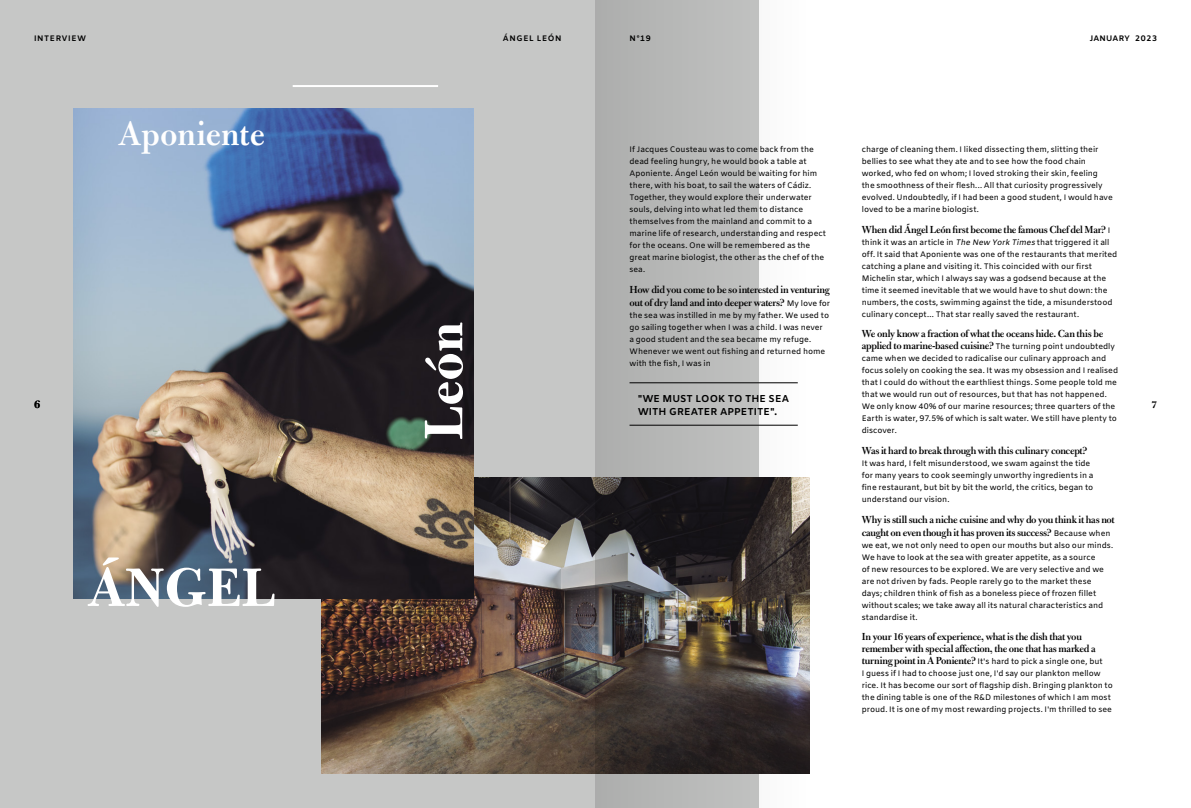
<style>
.page{position:relative;width:1191px;height:808px;background:#fff}
.page>*{position:absolute;margin:0;border:0;box-sizing:border-box;transform-origin:0 0}
.t1{font:700 58px "Bulmer MT Std";color:#fff}
.t2{font:600 36px "Bulmer MT Std";letter-spacing:.015em;color:#fff}
.t3{font:700 12px "Bulmer MT Std";color:#000}
.t4{font:600 11px/13.2px "Bulmer MT Std";letter-spacing:-.02em;color:#000}
.t5{font:700 11px "Bulmer MT Std";color:#000}
.t6{font:700 10px/13px "Amiko";letter-spacing:.005em;color:#000}
.t7{font:8px/12px "Amiko";letter-spacing:-.005em;color:#000}
.t8{font:700 8px "Amiko";letter-spacing:.075em;color:#000}
.t9{font:700 8px "Amiko";letter-spacing:.035em;color:#000}
.s1{font-family:"Amiko";font-weight:400;font-size:8px}
.s2{font-style:italic}
.s3{font-family:"Bulmer MT Std";font-weight:600;font-size:11px}
</style>
<div class="page">
<div style="left:0;top:0;width:595px;height:808px;background:#c6c7c6"></div>
<img style="left:321px;top:478px;width:240px;height:296px">
<img style="left:73px;top:108px;width:400px;height:491px">
<hr style="left:293px;top:85px;width:145px;height:2px;background:#fff">
<svg style="left:561px;top:478px;width:34px;height:296px;background:#5b5552"></svg>
<svg style="left:595px;top:0;width:215px;height:808px;background:#918f8d"></svg>
<p class="t8" style="left:34px;top:34px;width:53px">INTERVIEW</p>
<p class="t8" style="left:503px;top:34px;width:60px">ÁNGEL LEÓN</p>
<p class="t8" style="left:629px;top:34px;width:23px">Nº19</p>
<p class="t8" style="left:646px;top:34px;width:6px">8</p>
<h2 class="t2" style="left:118px;top:115px;width:148px">Aponiente</h2>
<h3 class="t3" style="left:34px;top:398px;width:8px">6</h3>
<h1 class="t1" style="left:87px;top:557px;width:190px">ÁNGEL</h1>
<h1 class="t1" style="left:413px;top:440px;width:120px;rotate:-90deg">León</h1>
<p class="t7" style="left:629px;top:144px;width:198px">If Jacques Cousteau was to come back from the dead feeling hungry, he would book a table at Aponiente. Ángel León would be waiting for him there, with his boat, to sail the waters of Cádiz.<br>Together, they would explore their underwater souls, delving into what led them to distance themselves from the mainland and commit to a marine life of research, understanding and respect for the oceans. One will be remembered as the great marine biologist, the other as the chef of the sea.</p>
<h3 class="t4" style="left:629px;top:283px;width:202px">How did you come to be so interested in venturing out ofdry land and into deeper waters? <span class="s1">My love for</span></h3>
<p class="t7" style="left:629px;top:310px;width:201px">the sea was instilled in me by my father. We used to go sailing together when I was a child. I was never a good student and the sea became my refuge.<br>Whenever we went out fishing and returned home with the fish, I was in</p>
<p class="t6" style="left:638px;top:393px;width:153px">"WE MUST LOOK TO THE SEA<br>WITH GREATER APPETITE".</p>
<p class="t9" style="left:1089px;top:34px;width:69px">JANUARY 2023</p>
<p class="t7" style="left:861px;top:144px;width:252px">charge of cleaning them. I liked dissecting them, slitting their bellies to see what they ate and to see how the food chain worked, who fed on whom; I loved stroking their skin, feeling the smoothness of their flesh... All that curiosity progressively evolved. Undoubtedly, if I had been a good student, I would have loved to be a marine biologist.</p>
<h3 class="t4" style="left:861px;top:223px;width:250px">When did Ángel León first become the famous Chefdel Mar? <span class="s1">I</span></h3>
<p class="t7" style="left:861px;top:237px;width:257px">think it was an article in <span class="s2">The New York Times</span>that triggered it all off. It said that Aponiente was one of the restaurants that merited catching a plane and visiting it. This coincided with our first Michelin star, which I always say was a godsend because at the time it seemed inevitable that we would have to shut down: the numbers, the costs, swimming against the tide, a misunderstood culinary concept... That star really saved the restaurant.</p>
<h3 class="t4" style="left:861px;top:328px;width:255px;line-height:12px">We only know a fraction ofwhat the oceans hide. Can this be applied to marine-based cuisine? <span class="s1">The turning point undoubtedly</span></h3>
<p class="t7" style="left:861px;top:353px;width:258px">came when we decided to radicalise our culinary approach and focus solely on cooking the sea. It was my obsession and I realised that I could do without the earthliest things. Some people told me that we would run out of resources, but that has not happened.<br>We only know 40% of our marine resources; three quarters of the Earth is water, 97.5% of which is salt water. We still have plenty to discover.</p>
<h3 class="t4" style="left:861px;top:444px;width:227px">Was it hard to break through with this culinary concept?</h3>
<p class="t7" style="left:861px;top:458px;width:233px">It was hard, I felt misunderstood, we swam against the tide for many years to cook seemingly unworthy ingredients in a fine restaurant, but bit by bit the world, the critics, began to understand our vision.</p>
<h3 class="t4" style="left:861px;top:513px;width:254px">Why is still such a niche cuisine and why do you think it has not caught on even though it has proven its success? <span class="s1">Because when</span></h3>
<p class="t7" style="left:861px;top:540px;width:253px">we eat, we not only need to open our mouths but also our minds.<br>We have to look at the sea with greater appetite, as a source<br>of new resources to be explored. We are very selective and we are not driven by fads. People rarely go to the market these days; children think of fish as a boneless piece of frozen fillet without scales; we take away all its natural characteristics and standardise it.</p>
<h3 class="t4" style="left:861px;top:631px;width:235px;line-height:12px">In your 16 years ofexperience, what is the dish that you remember with special affection, the one that has marked a</h3>
<p class="t7" style="left:861px;top:656px;width:252px"><span class="s3">turning point in A Poniente?</span> It's hard to pick a single one, but<br>I guess if I had to choose just one, I'd say our plankton mellow rice. It has become our sort of flagship dish. Bringing plankton to the dining table is one of the R&amp;D milestones of which I am most proud. It is one of my most rewarding projects. I'm thrilled to see</p>
<h3 class="t5" style="left:1151px;top:398px;width:7px">7</h3>
</div>
